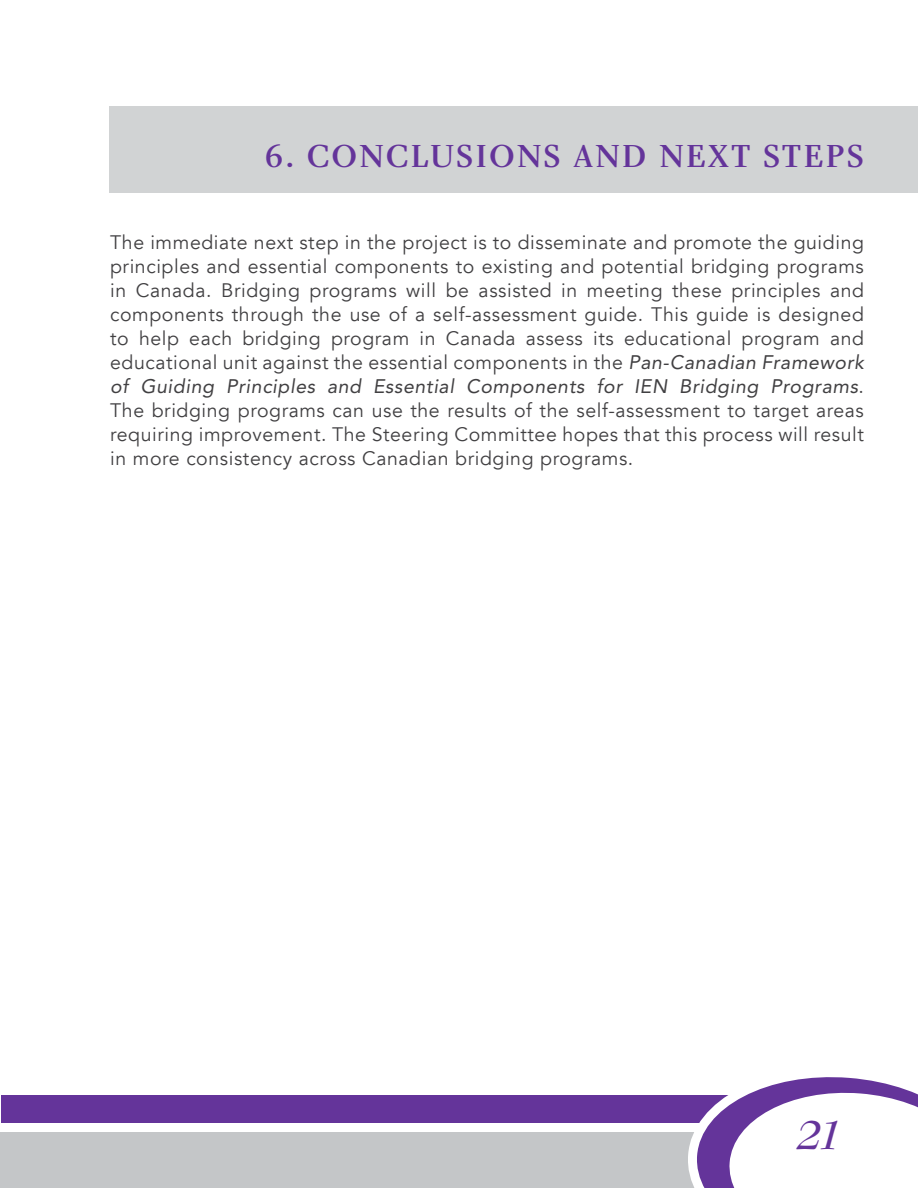
<style>
.page{position:relative;width:918px;height:1188px;background:#fff}
.page>*{position:absolute;margin:0;border:0;box-sizing:border-box;transform-origin:0 0}
.t1{font:italic 700 45px "Bernhard Modern";color:#64349a}
.t2{font:33px "Charlotte Medium Plain";letter-spacing:.06em;color:#64349a}
.t3{font:19.5px/24px "Avenir LT";letter-spacing:.03em;color:#414042;text-align:justify}
.t4{font:italic 19.5px "Avenir LT Std";letter-spacing:.03em;color:#414042}
.s1{font-family:"Avenir LT Std";font-style:italic}
.s2{font-family:"Avenir LT";font-style:normal}
</style>
<div class="page">
<div style="left:109px;top:106px;width:809px;height:86px;background:#d1d3d4"></div>
<div style="left:1px;top:1095px;width:917px;height:93px;background:#64349a"></div>
<div style="left:0;top:1132px;width:918px;height:56px;background:#c4c6c8"></div>
<div style="left:0;top:1123px;width:918px;height:9px;background:#fff"></div>
<svg style="left:688px;top:1077px;width:230px;height:111px"></svg>
<h2 class="t2" style="left:264px;top:137px;width:602px">6. CONCLUSIONS AND NEXT STEPS</h2>
<p class="t3" style="left:110px;top:231px;width:755px">The immediate next step in the project is to disseminate and promote the guiding principles and essential components to existing and potential bridging programs in Canada. Bridging programs will be assisted in meeting these principles and components through the use of a self-assessment guide. This guide is designed to help each bridging program in Canada assess its educational program and educational unit against the essential components in the <span class="s1">Pan-Canadian Framework</span></p>
<p class="t4" style="left:110px;top:375px;width:755px">of Guiding Principles and Essential Components for IEN Bridging Programs<span class="s2">.</span></p>
<p class="t3" style="left:110px;top:399px;width:755px">The bridging programs can use the results of the self-assessment to target areas requiring improvement. The Steering Committee hopes that this process will result in more consistency across Canadian bridging programs.</p>
<h1 class="t1" style="left:795px;top:1111px;width:48px">21</h1>
</div>
